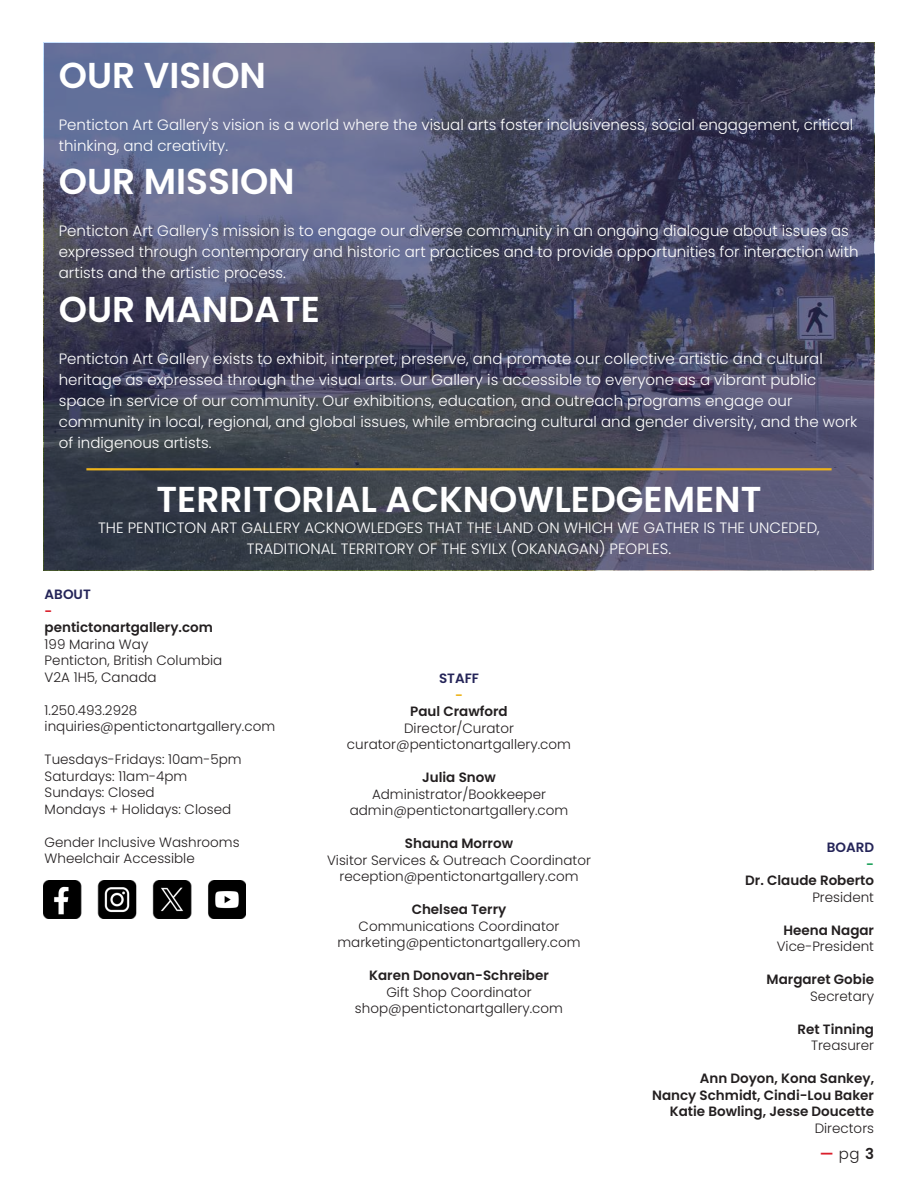
<style>
.page{position:relative;width:918px;height:1188px;background:#fff}
.page>*{position:absolute;margin:0;border:0;box-sizing:border-box;transform-origin:0 0}
.t1{font:600 36px "Poppins";color:#fff}
.t2{font:300 15px/21px "Poppins";color:#fff}
.t3{font:300 15px "Poppins";color:#231f20}
.t4{font:300 13.5px/16.5px "Poppins";color:#231f20;text-align:center}
.t5{font:600 13.5px/16.5px "Poppins";color:#231f20;text-align:right}
.t6{font:600 13.5px "Poppins";color:#242458}
.t7{font:600 13.5px "Poppins";color:#edb31b}
.t8{font:600 13.5px "Poppins";color:#1ca15a}
.t9{font:600 13.5px "Poppins";color:#da1f2b}
.s1{font-weight:600;color:#da1f2b}
.s2{font-weight:600}
</style>
<div class="page">
<svg style="left:45px;top:43px;width:829px;height:527px;background:#4a4c65"></svg>
<hr style="left:86px;top:468px;width:746px;height:2px;background:#edb31b">
<img style="left:44px;top:881px;width:201px;height:38px">
<h1 class="t1" style="left:59px;top:55px;width:209px">OUR VISION</h1>
<p class="t2" style="left:59px;top:114px;width:796px">Penticton Art Gallery's vision is a world where the visual arts foster inclusiveness, social engagement, critical thinking, and creativity.</p>
<h1 class="t1" style="left:59px;top:161px;width:237px">OUR MISSION</h1>
<p class="t2" style="left:59px;top:221px;width:801px">Penticton Art Gallery's mission is to engage our diverse community in an ongoing dialogue about issues as expressed through contemporary and historic art practices and to provide opportunities for interaction with artists and the artistic process.</p>
<h1 class="t1" style="left:59px;top:288px;width:263px">OUR MANDATE</h1>
<p class="t2" style="left:59px;top:348px;width:800px">Penticton Art Gallery exists to exhibit, interpret, preserve, and promote our collective artistic and cultural heritage as expressed through the visual arts. Our Gallery is accessible to everyone as a vibrant public space in service of our community. Our exhibitions, education, and outreach programs engage our community in local, regional, and global issues, while embracing cultural and gender diversity, and the work of indigenous artists.</p>
<h1 class="t1" style="left:157px;top:478px;width:606px">TERRITORIAL ACKNOWLEDGEMENT</h1>
<p class="t2" style="left:98px;top:517px;width:723px;text-align:center">THE PENTICTON ART GALLERY ACKNOWLEDGES THAT THE LAND ON WHICH WE GATHER IS THE UNCEDED,<br>TRADITIONAL TERRITORY OF THE SYILX (OKANAGAN) PEOPLES.</p>
<p class="t6" style="left:45px;top:587px;width:48px">ABOUT</p>
<p class="t9" style="left:45px;top:603px;width:9px">-</p>
<p class="t5" style="left:45px;top:620px;width:170px">pentictonartgallery.com</p>
<p class="t4" style="left:45px;top:636px;width:179px;text-align:left">199 Marina Way<br>Penticton, British Columbia<br>V2A 1H5, Canada</p>
<p class="t4" style="left:45px;top:702px;width:232px;text-align:left">1.250.493.2928 inquiries@pentictonartgallery.com</p>
<p class="t4" style="left:45px;top:752px;width:199px;text-align:left">Tuesdays-Fridays: 10am-5pm<br>Saturdays: 11am-4pm<br>Sundays: Closed<br>Mondays + Holidays: Closed</p>
<p class="t4" style="left:45px;top:834px;width:196px;text-align:left">Gender Inclusive Washrooms<br>Wheelchair Accessible</p>
<p class="t6" style="left:439px;top:670px;width:41px">STAFF</p>
<p class="t7" style="left:455px;top:687px;width:9px">-</p>
<p class="t5" style="left:410px;top:703px;width:99px">Paul Crawford</p>
<p class="t4" style="left:347px;top:720px;width:226px">Director/Curator curator@pentictonartgallery.com</p>
<p class="t5" style="left:422px;top:769px;width:75px">Julia Snow</p>
<p class="t4" style="left:350px;top:786px;width:220px">Administrator/Bookkeeper admin@pentictonartgallery.com</p>
<p class="t5" style="left:405px;top:835px;width:110px">Shauna Morrow</p>
<p class="t4" style="left:327px;top:852px;width:265px">Visitor Services &amp; Outreach Coordinator reception@pentictonartgallery.com</p>
<p class="t5" style="left:412px;top:901px;width:96px">Chelsea Terry</p>
<p class="t4" style="left:337px;top:918px;width:245px">Communications Coordinator marketing@pentictonartgallery.com</p>
<p class="t5" style="left:369px;top:967px;width:181px">Karen Donovan-Schreiber</p>
<p class="t4" style="left:355px;top:984px;width:210px">Gift Shop Coordinator shop@pentictonartgallery.com</p>
<p class="t6" style="left:827px;top:840px;width:49px">BOARD</p>
<p class="t8" style="left:866px;top:856px;width:9px">-</p>
<p class="t5" style="left:745px;top:872px;width:130px">Dr. Claude Roberto</p>
<p class="t4" style="left:812px;top:889px;width:63px">President</p>
<p class="t5" style="left:784px;top:922px;width:92px">Heena Nagar</p>
<p class="t4" style="left:777px;top:938px;width:99px">Vice-President</p>
<p class="t5" style="left:767px;top:971px;width:109px">Margaret Gobie</p>
<p class="t4" style="left:810px;top:988px;width:65px">Secretary</p>
<p class="t5" style="left:797px;top:1021px;width:78px">Ret Tinning</p>
<p class="t4" style="left:811px;top:1037px;width:65px">Treasurer</p>
<p class="t5" style="left:652px;top:1070px;width:223px">Ann Doyon, Kona Sankey,<br>Nancy Schmidt, Cindi-Lou Baker<br>Katie Bowling, Jesse Doucette</p>
<p class="t4" style="left:815px;top:1120px;width:61px">Directors</p>
<p class="t3" style="left:820px;top:1146px;width:56px"><span class="s1">—</span> pg <span class="s2">3</span></p>
</div>
